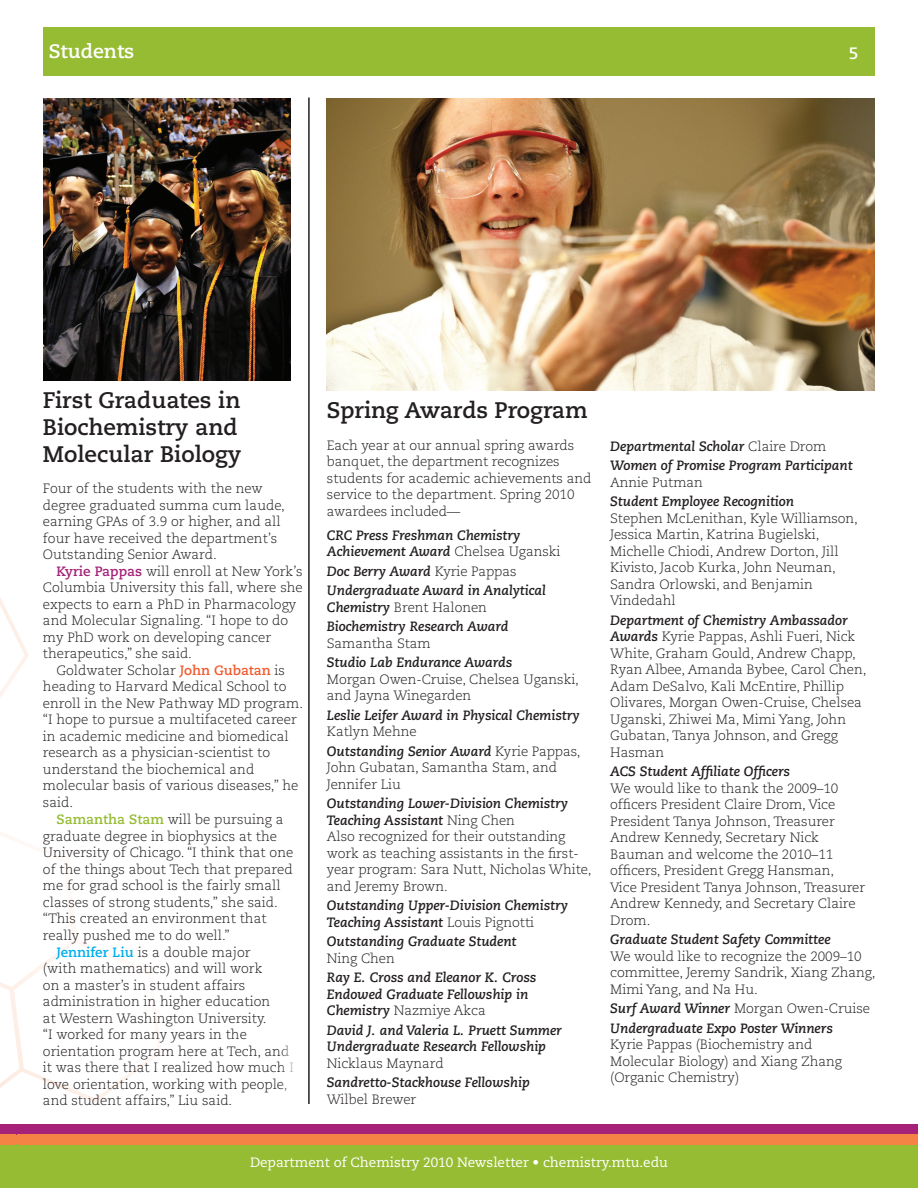
<style>
.page{position:relative;width:918px;height:1188px;background:#fff}
.page>*{position:absolute;margin:0;border:0;box-sizing:border-box;transform-origin:0 0}
.t1{font:700 22.5px/27px "Caecilia LT Std";color:#231f20}
.t2{font:700 19.5px "Caecilia LT Std";color:#fff}
.t3{font:700 16.5px "Caecilia LT Std";color:#fff}
.t4{font:300 13.5px/16.5px "Caecilia LT Std";letter-spacing:-.005em;color:#231f20}
.t5{font:italic 700 13.5px/16.5px "Caecilia LT Std";letter-spacing:-.005em;color:#231f20}
.t6{font:13.5px "Caecilia LT Std";color:#fff}
.s1{font-weight:700;color:#a52278}
.s2{font-weight:700;color:#f15b2f}
.s3{font-weight:700;color:#96bc33}
.s4{font-weight:700;color:#00aeef}
.s5{font-weight:300;font-style:normal}
.s6{font-weight:700;font-style:italic}
</style>
<div class="page">
<svg style="left:0;top:832px;width:161px;height:271px"></svg>
<div style="left:43px;top:27px;width:832px;height:48px;background:#96bc33"></div>
<img style="left:326px;top:98px;width:549px;height:293px">
<div style="left:0;top:1145px;width:918px;height:43px;background:#96bc33"></div>
<div style="left:0;top:1124px;width:918px;height:11px;background:#a52278"></div>
<div style="left:0;top:1135px;width:918px;height:10px;background:#f58345"></div>
<hr style="left:308px;top:98px;width:2px;height:1006px;background:#231f20">
<img style="left:44px;top:98px;width:246px;height:283px">
<svg style="left:0;top:597px;width:29px;height:101px"></svg>
<p class="t2" style="left:49px;top:40px;width:87px">Students</p>
<p class="t3" style="left:849px;top:43px;width:11px">5</p>
<p class="t1" style="left:43px;top:387px;width:200px">First Graduates in<br>Biochemistry and<br>Molecular Biology</p>
<p class="t4" style="left:43px;top:481px;width:244px">Four of the students with the new degree graduated summa cum laude, earning GPAs of 3.9 or higher, and all four have received the department’s Outstanding Senior Award.</p>
<p class="t4" style="left:43px;top:563px;width:261px;text-indent:14px"><span class="s1">Kyrie Pappas</span> will enroll at New York’s Columbia University this fall, where she expects to earn a PhD in Pharmacology and Molecular Signaling. “I hope to do my PhD work on developing cancer therapeutics,” she said.</p>
<p class="t4" style="left:43px;top:662px;width:262px;text-indent:14px">Goldwater Scholar <span class="s2">John Gubatan</span> is heading to Harvard Medical School to enroll in the New Pathway MD program. “I hope to pursue a multifaceted career in academic medicine and biomedical research as a physician-scientist to understand the biochemical and molecular basis of various diseases,” he said.</p>
<p class="t4" style="left:43px;top:812px;width:252px;text-indent:14px"><span class="s3">Samantha Stam</span> will be pursuing a graduate degree in biophysics at the University of Chicago. “I think that one of the things about Tech that prepared me for grad school is the fairly small classes of strong students,” she said. “This created an environment that really pushed me to do well.”</p>
<p class="t4" style="left:43px;top:944px;width:252px;text-indent:14px"><span class="s4">Jennifer Liu</span> is a double major<br>(with mathematics) and will work<br>on a master’s in student affairs administration in higher education<br>at Western Washington University.<br>“I worked for many years in the orientation program here at Tech, and it was there that I realized how much I love orientation, working with people, and student affairs,” Liu said.</p>
<p class="t1" style="left:327px;top:397px;width:262px">Spring Awards Program</p>
<p class="t4" style="left:327px;top:437px;width:266px">Each year at our annual spring awards banquet, the department recognizes students for academic achievements and service to the department. Spring 2010 awardees included—</p>
<p class="t5" style="left:327px;top:527px;width:235px">CRC Press Freshman Chemistry<br>Achievement Award <span class="s5">Chelsea Uganski</span></p>
<p class="t5" style="left:327px;top:563px;width:191px">Doc Berry Award <span class="s5">Kyrie Pappas</span></p>
<p class="t5" style="left:327px;top:583px;width:220px">Undergraduate Award in Analytical<br>Chemistry <span class="s5">Brent Halonen</span></p>
<p class="t5" style="left:327px;top:619px;width:183px">Biochemistry Research Award<br><span class="s5">Samantha Stam</span></p>
<p class="t5" style="left:327px;top:655px;width:187px">Studio Lab Endurance Awards</p>
<p class="t4" style="left:327px;top:671px;width:254px">Morgan Owen-Cruise, Chelsea Uganski, and Jayna Winegarden</p>
<p class="t5" style="left:327px;top:707px;width:254px">Leslie Leifer Award in Physical Chemistry<br><span class="s5">Katlyn Mehne</span></p>
<p class="t4" style="left:327px;top:743px;width:255px"><span class="s6">Outstanding Senior Award</span> Kyrie Pappas,<br>John Gubatan, Samantha Stam, and<br>Jennifer Liu</p>
<p class="t5" style="left:327px;top:796px;width:243px">Outstanding Lower-Division Chemistry<br>Teaching Assistant <span class="s5">Ning Chen</span></p>
<p class="t4" style="left:327px;top:829px;width:266px">Also recognized for their outstanding work as teaching assistants in the first&shy;year program: Sara Nutt, Nicholas White, and Jeremy Brown.</p>
<p class="t5" style="left:327px;top:898px;width:243px">Outstanding Upper-Division Chemistry<br>Teaching Assistant <span class="s5">Louis Pignotti</span></p>
<p class="t5" style="left:327px;top:934px;width:191px">Outstanding Graduate Student<br><span class="s5">Ning Chen</span></p>
<p class="t5" style="left:327px;top:970px;width:211px">Ray E. Cross and Eleanor K. Cross<br>Endowed Graduate Fellowship in<br>Chemistry <span class="s5">Nazmiye Akca</span></p>
<p class="t5" style="left:327px;top:1022px;width:237px">David J. and Valeria L. Pruett Summer<br>Undergraduate Research Fellowship<br><span class="s5">Nicklaus Maynard</span></p>
<p class="t5" style="left:327px;top:1075px;width:204px">Sandretto-Stackhouse Fellowship<br><span class="s5">Wilbel Brewer</span></p>
<p class="t5" style="left:610px;top:438px;width:218px">Departmental Scholar <span class="s5">Claire Drom</span></p>
<p class="t5" style="left:610px;top:457px;width:244px">Women of Promise Program Participant</p>
<p class="t4" style="left:610px;top:474px;width:94px">Annie Putman</p>
<p class="t4" style="left:610px;top:493px;width:249px"><span class="s6">Student Employee Recognition<br></span>Stephen McLenithan, Kyle Williamson,<br>Jessica Martin, Katrina Bugielski,<br>Michelle Chiodi, Andrew Dorton, Jill<br>Kivisto, Jacob Kurka, John Neuman,<br>Sandra Orlowski, and Benjamin<br>Vindedahl</p>
<p class="t4" style="left:610px;top:612px;width:258px"><span class="s6">Department of Chemistry Ambassador Awards</span> Kyrie Pappas, Ashli Fueri, Nick White, Graham Gould, Andrew Chapp, Ryan Albee, Amanda Bybee, Carol Chen, Adam DeSalvo, Kali McEntire, Phillip Olivares, Morgan Owen-Cruise, Chelsea Uganski, Zhiwei Ma, Mimi Yang, John Gubatan, Tanya Johnson, and Gregg Hasman</p>
<p class="t5" style="left:610px;top:763px;width:181px">ACS Student Affiliate Officers</p>
<p class="t4" style="left:610px;top:780px;width:257px">We would like to thank the 2009–10 officers President Claire Drom, Vice<br>President Tanya Johnson, Treasurer<br>Andrew Kennedy, Secretary Nick<br>Bauman and welcome the 2010–11 officers, President Gregg Hansman,<br>Vice President Tanya Johnson, Treasurer<br>Andrew Kennedy, and Secretary Claire<br>Drom.</p>
<p class="t5" style="left:610px;top:931px;width:222px">Graduate Student Safety Committee</p>
<p class="t4" style="left:610px;top:948px;width:267px">We would like to recognize the 2009–10 committee, Jeremy Sandrik, Xiang Zhang,<br>Mimi Yang, and Na Hu.</p>
<p class="t4" style="left:610px;top:1000px;width:261px"><span class="s6">Surf Award Winner</span> Morgan Owen-Cruise</p>
<p class="t4" style="left:610px;top:1020px;width:233px"><span class="s6">Undergraduate Expo Poster Winners<br></span>Kyrie Pappas (Biochemistry and<br>Molecular Biology) and Xiang Zhang (Organic Chemistry)</p>
<p class="t6" style="left:250px;top:1155px;width:419px">Department of Chemistry 2010 Newsletter • chemistry.mtu.edu</p>
</div>
